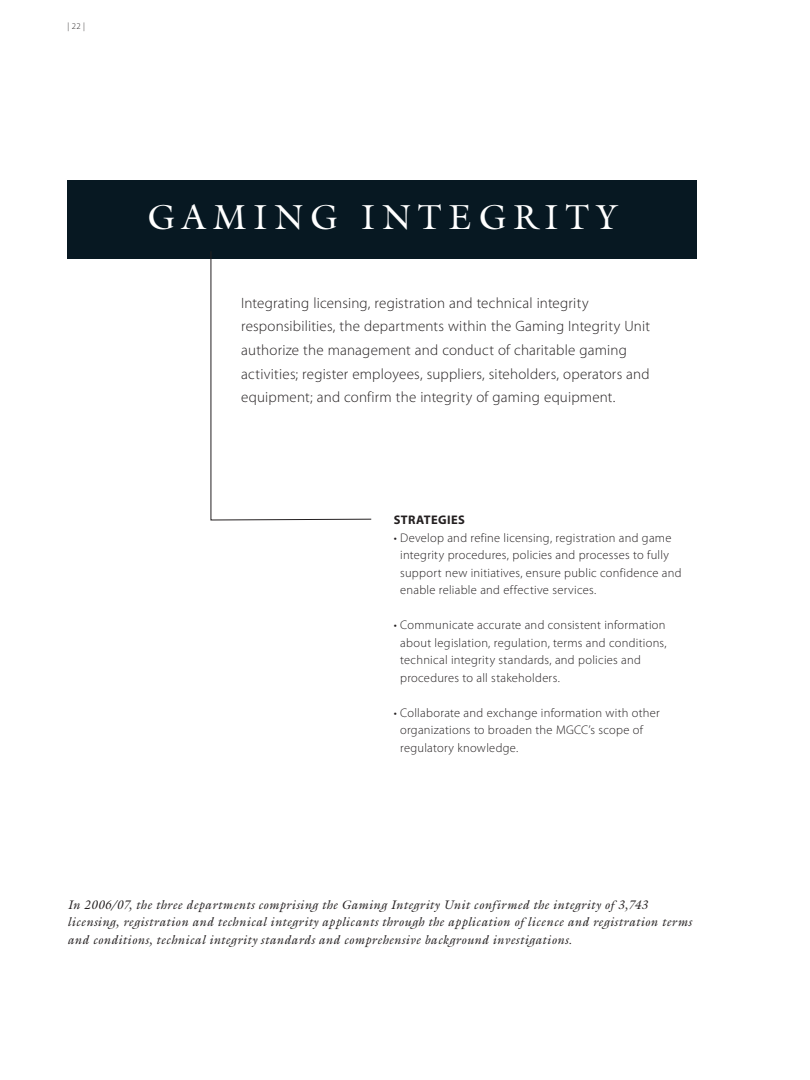
<style>
.page{position:relative;width:810px;height:1080px;background:#fff}
.page>*{position:absolute;margin:0;border:0;box-sizing:border-box;transform-origin:0 0}
.scorecard_heads{font:35px "Galliard";letter-spacing:.2em;color:#fff}
.intro{font:300 15px/23.8px "Myriad Pro";letter-spacing:.015em;color:#231f20}
.body{font:300 12.5px/17.5px "Myriad Pro";letter-spacing:.02em;color:#231f20}
.side_bar{font:italic 12.5px/17.5px "Galliard";letter-spacing:.03em;color:#231f20}
.body-2{font:700 12.5px "Myriad Pro";letter-spacing:.03em;color:#231f20}
.t1{font:300 8.75px "Myriad Pro";color:#231f20}
</style>
<div class="page">
<div style="left:68px;top:180px;width:629px;height:79px;background:#071822"></div>
<svg style="left:210px;top:251px;width:162px;height:270px"></svg>
<p class="t1" style="left:68px;top:21px;width:19px">| 22 |</p>
<p class="scorecard_heads" style="left:148px;top:194px;width:96px">GAMIN</p>
<p class="scorecard_heads" style="left:310px;top:194px;width:103px">G INTE</p>
<p class="scorecard_heads" style="left:479px;top:194px;width:140px">GRIT Y</p>
<p class="intro" style="left:241px;top:290px;width:410px">Integrating licensing, registration and technical integrity responsibilities, the departments within the Gaming Integrity Unit authorize the management and conduct of charitable gaming activities; register employees, suppliers, siteholders, operators and equipment; and confirm the integrity of gaming equipment.</p>
<p class="body-2" style="left:394px;top:512px;width:71px">STRATEGI ES</p>
<p class="body" style="left:400px;top:529px;width:283px;text-indent:-6px">• Develop and refine licensing, registration and game integrity procedures, policies and processes to fully support new initiatives, ensure public confidence and enable reliable and effective services.</p>
<p class="body" style="left:400px;top:616px;width:268px;text-indent:-6px">• Communicate accurate and consistent information about legislation, regulation, terms and conditions, technical integrity standards, and policies and procedures to all stakeholders.</p>
<p class="body" style="left:400px;top:704px;width:261px;text-indent:-6px">• Collaborate and exchange information with other organizations to broaden the MGCC’s scope of regulatory knowledge.</p>
<p class="side_bar" style="left:68px;top:895px;width:626px">In 2006/07, the three departments comprising the Gaming Integrity Unit confirmed the integrity of 3,743 licensing, registration and technical integrity applicants through the application of licence and registration terms and conditions, technical integrity standards and comprehensive background investigations.</p>
</div>
